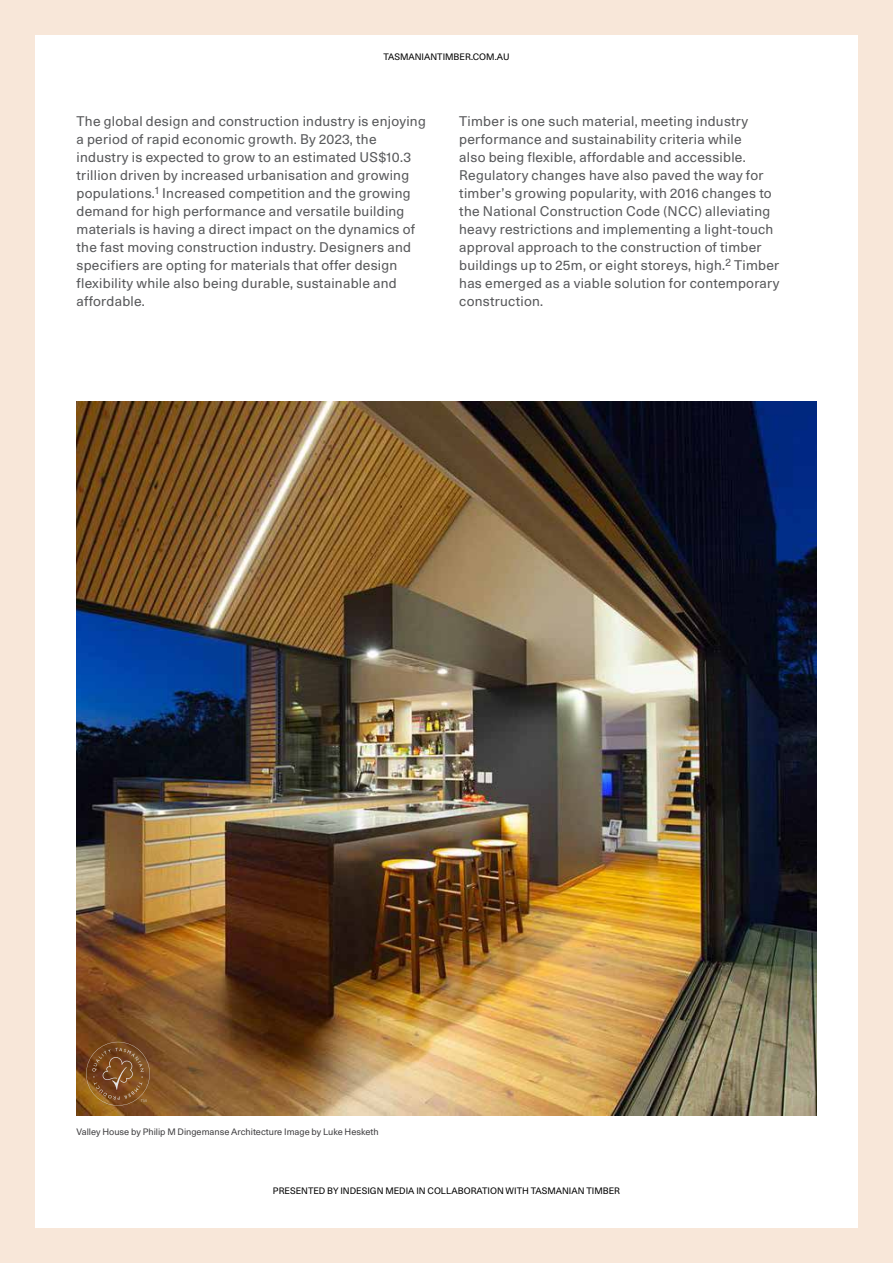
<style>
.page{position:relative;width:893px;height:1263px;background:#f8e7d9}
.page>*{position:absolute;margin:0;border:0;box-sizing:border-box;transform-origin:0 0}
.t1{font:13.5px/18px "Unica 77 LL";letter-spacing:.02em;color:#58595b}
.t2{font:9px "Unica 77 LL";color:#000}
.t3{font:9px "Unica 77 LL";color:#414042}
</style>
<div class="page">
<div style="left:35px;top:36px;width:823px;height:1192px;background:#fff"></div>
<img style="left:77px;top:401px;width:739px;height:715px">
<svg style="left:86px;top:1042px;width:64px;height:64px;background:#845429"></svg>
<p class="t2" style="left:383px;top:50px;width:128px">TASMANIANTIMBER.COM.AU</p>
<p class="t1" style="left:77px;top:111px;width:351px">The global design and construction industry is enjoying a period of rapid economic growth. By 2023, the industry is expected to grow to an estimated US$10.3 trillion driven by increased urbanisation and growing populations.<sup>1</sup> Increased competition and the growing demand for high performance and versatile building materials is having a direct impact on the dynamics of the fast moving construction industry. Designers and specifiers are opting for materials that offer design flexibility while also being durable, sustainable and affordable.</p>
<p class="t1" style="left:459px;top:111px;width:322px">Timber is one such material, meeting industry performance and sustainability criteria while<br>also being flexible, affordable and accessible.<br>Regulatory changes have also paved the way for timber’s growing popularity, with 2016 changes to the National Construction Code (NCC) alleviating heavy restrictions and implementing a light-touch approval approach to the construction of timber buildings up to 25m, or eight storeys, high.<sup>2</sup> Timber has emerged as a viable solution for contemporary construction.</p>
<p class="t3" style="left:77px;top:1125px;width:304px">Valley House by Philip M Dingemanse Architecture Image by Luke Hesketh</p>
<p class="t2" style="left:273px;top:1184px;width:349px">PRESENTED BY INDESIGN MEDIA IN COLLABORATION WITH TASMANIAN TIMBER</p>
</div>
